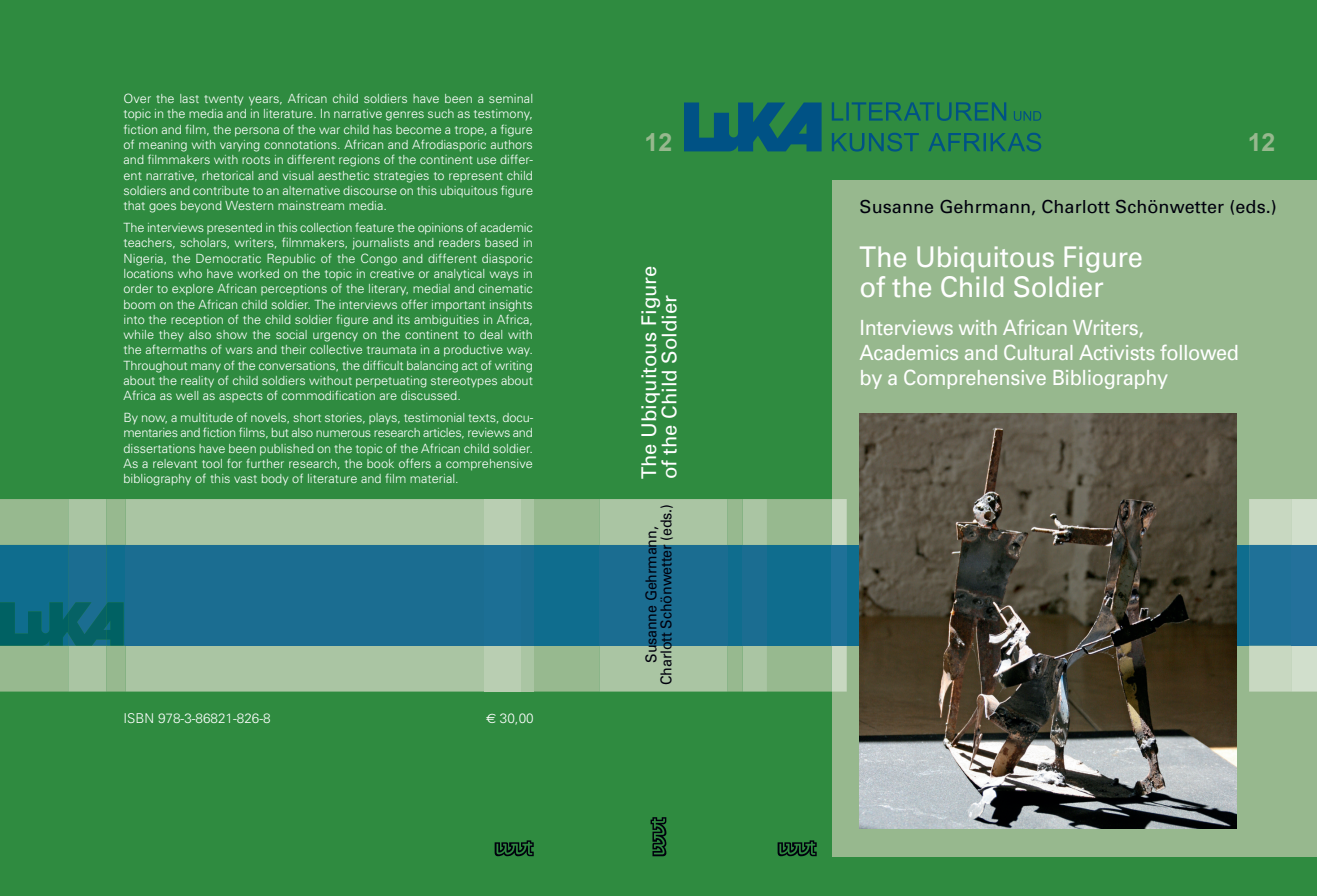
<style>
.page{position:relative;width:1317px;height:896px;background:#fff}
.page>*{position:absolute;margin:0;border:0;box-sizing:border-box;transform-origin:0 0}
.t1{font:28.5px/30px "Univers";letter-spacing:-.01em;color:#fff;scale:.96 1}
.t2{font:700 24.9px "Arial";color:#97b88e}
.t3{font:21px/25.2px "Univers";letter-spacing:-.02em;color:#fff;scale:.95 1}
.t4{font:20.25px/20.2px "Univers";color:#fff}
.t5{font:18px "Univers";letter-spacing:.005em;color:#00000d}
.t6{font:15px/15px "Univers";letter-spacing:-.01em;color:#00000d;text-align:center;scale:.95 1}
.t7{font:300 13.5px "Univers";color:#fff}
.t8{font:300 12.75px/15.3px "Univers";color:#fff;text-align:justify}
.s1{font-family:"Euro Sans";font-weight:400}
</style>
<div class="page">
<div style="left:0;top:0;width:1316px;height:895px;background:#2f8b40"></div>
<div style="left:831px;top:180px;width:485px;height:676px;background:#97b88e"></div>
<svg style="left:777px;top:840px;width:39px;height:16px"></svg>
<svg style="left:494px;top:840px;width:39px;height:16px"></svg>
<svg style="left:650px;top:817px;width:16px;height:39px"></svg>
<div style="left:533px;top:499px;width:298px;height:192px;background:#97b98f"></div>
<svg style="left:831px;top:499px;width:15px;height:192px"></svg>
<div style="left:742px;top:499px;width:25px;height:192px;background:#aac5a3"></div>
<div style="left:599px;top:499px;width:128px;height:192px;background:#aac5a3"></div>
<div style="left:126px;top:499px;width:358px;height:192px;background:#aac5a3"></div>
<div style="left:520px;top:499px;width:13px;height:46px;background:#aac5a3"></div>
<div style="left:484px;top:499px;width:36px;height:46px;background:#b9ceb2"></div>
<div style="left:520px;top:645px;width:13px;height:46px;background:#aac5a3"></div>
<div style="left:484px;top:645px;width:36px;height:46px;background:#b9ceb2"></div>
<div style="left:846px;top:545px;width:402px;height:100px;background:#0f6d8e"></div>
<div style="left:767px;top:545px;width:64px;height:100px;background:#0f6d8e"></div>
<div style="left:831px;top:545px;width:15px;height:100px;background:#1f7198"></div>
<div style="left:727px;top:545px;width:15px;height:100px;background:#0f6d8e"></div>
<svg style="left:1248px;top:499px;width:68px;height:192px;background:#83aeb1"></svg>
<div style="left:742px;top:545px;width:25px;height:100px;background:#1b6d91"></div>
<div style="left:1291px;top:545px;width:25px;height:100px;background:#23719b"></div>
<div style="left:533px;top:545px;width:66px;height:100px;background:#0f6d8e"></div>
<div style="left:599px;top:545px;width:128px;height:100px;background:#1b6d91"></div>
<div style="left:126px;top:545px;width:358px;height:100px;background:#1b6d91"></div>
<div style="left:520px;top:545px;width:13px;height:100px;background:#1b6d91"></div>
<div style="left:484px;top:545px;width:36px;height:100px;background:#1c6f95"></div>
<img style="left:859px;top:414px;width:377px;height:414px">
<svg style="left:0;top:499px;width:126px;height:192px;background:#51908a"></svg>
<svg style="left:684px;top:102px;width:137px;height:49px"></svg>
<svg style="left:831px;top:133px;width:210px;height:18px"></svg>
<svg style="left:831px;top:102px;width:175px;height:19px"></svg>
<svg style="left:1013px;top:111px;width:28px;height:10px"></svg>
<p class="t8" style="left:123px;top:91px;width:411px">Over the last twenty years, African child soldiers have been a seminal topic in the media and in literature. In narrative genres such as testimony, fiction and film, the persona of the war child has become a trope, a figure of meaning with varying connotations. African and Afrodiasporic authors and filmmakers with roots in different regions of the continent use differ&shy;ent narrative, rhetorical and visual aesthetic strategies to represent child soldiers and contribute to an alternative discourse on this ubiquitous figure that goes beyond Western mainstream media.</p>
<p class="t8" style="left:123px;top:219px;width:411px">The interviews presented in this collection feature the opinions of academic teachers, scholars, writers, filmmakers, journalists and readers based in Nigeria, the Democratic Republic of the Congo and different diasporic locations who have worked on the topic in creative or analytical ways in order to explore African perceptions of the literary, medial and cinematic boom on the African child soldier. The interviews offer important insights into the reception of the child soldier figure and its ambiguities in Africa, while they also show the social urgency on the continent to deal with the aftermaths of wars and their collective traumata in a productive way.<br>Throughout many of the conversations, the difficult balancing act of writing about the reality of child soldiers without perpetuating stereotypes about Africa as well as aspects of commodification are discussed.</p>
<p class="t8" style="left:123px;top:409px;width:411px">By now, a multitude of novels, short stories, plays, testimonial texts, docu&shy;mentaries and fiction films, but also numerous research articles, reviews and dissertations have been published on the topic of the African child soldier.<br>As a relevant tool for further research, the book offers a comprehensive bibliography of this vast body of literature and film material.</p>
<p class="t7" style="left:123px;top:709px;width:149px">ISBN 978-3-86821-826-8</p>
<p class="t7" style="left:486px;top:709px;width:49px"><span class="s1">€</span> 30,00</p>
<h2 class="t2" style="left:644px;top:126px;width:29px">12</h2>
<h2 class="t2" style="left:1247px;top:126px;width:29px">12</h2>
<h3 class="t4" style="left:638px;top:479px;width:215px;rotate:-90deg">The Ubiquitous Figure of the Child Soldier</h3>
<p class="t6" style="left:643px;top:685px;width:192px;rotate:-90deg">Susanne Gehrmann,<br>Charlott Schönwetter (eds.)</p>
<h3 class="t5" style="left:859px;top:195px;width:419px">Susanne Gehrmann, Charlott Schönwetter (eds.)</h3>
<h1 class="t1" style="left:859px;top:241px;width:297px">The Ubiquitous Figure of the Child Soldier</h1>
<h3 class="t3" style="left:859px;top:314px;width:401px">Interviews with African Writers,<br>Academics and Cultural Activists followed by a Comprehensive Bibliography</h3>
</div>
